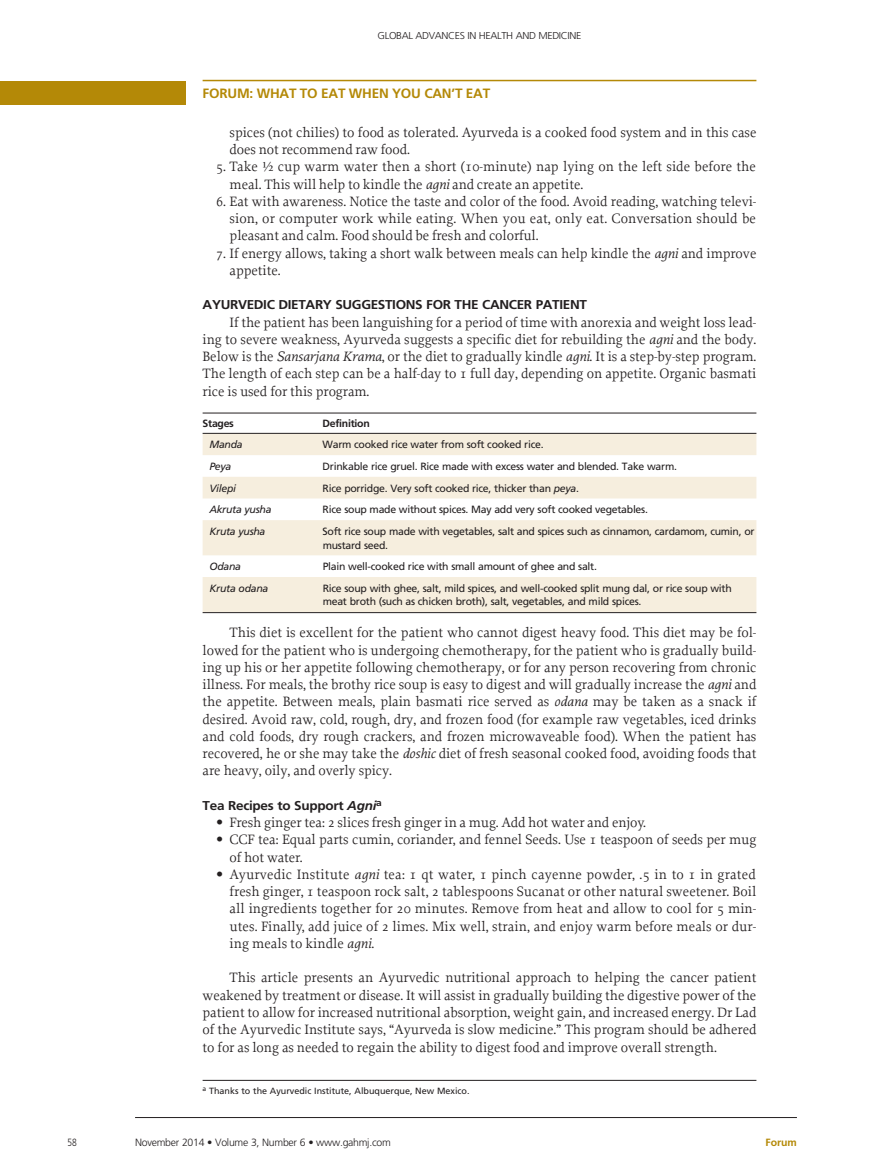
<style>
.page{position:relative;width:878px;height:1175px;background:#fff}
.page>*{position:absolute;margin:0;border:0;box-sizing:border-box;transform-origin:0 0}
.t1{font:14.25px/17.2px "Proforma";letter-spacing:-.005em;color:#231f20;text-align:justify}
.t2{font:700 13.5px "Frutiger AACN";letter-spacing:-.015em;color:#b48907}
.t3{font:700 12.9px "Frutiger AACN";letter-spacing:-.025em;color:#231f20;scale:1.05 1}
.t4{font:10.5px/13.5px "Frutiger AACN";letter-spacing:-.025em;color:#231f20}
.t5{font:italic 10.5px "Frutiger AACN";letter-spacing:-.025em;color:#231f20}
.t6{font:300 10.5px "Frutiger AACN";letter-spacing:-.025em;color:#231f20}
.t7{font:700 10.5px "Frutiger AACN";letter-spacing:-.025em;color:#231f20}
.t8{font:700 10.5px "Frutiger AACN";color:#b48907}
.t9{font:300 10.5px "Frutiger AACN";letter-spacing:-.025em;color:#231f20;scale:.8 1}
.t10{font:300 10.05px "Frutiger AACN";letter-spacing:-.035em;color:#231f20;scale:1.05 1}
.t11{font:9px "Frutiger AACN";color:#231f20}
.s1{font-family:"Adobe Garamond Pro"}
.s2{font-style:italic}
.s3{font-family:"Frutiger AACN"}
</style>
<div class="page">
<hr style="left:135px;top:1117px;width:661px;height:1px;background:#231f20">
<div style="left:0;top:81px;width:186px;height:23px;background:#b48907"></div>
<hr style="left:202px;top:80px;width:554px;height:1px;background:#b48907">
<hr style="left:202px;top:1080px;width:554px;height:1px;background:#231f20">
<svg style="left:202px;top:434px;width:554px;height:178px;fill:#f6eede"></svg>
<hr style="left:202px;top:433px;width:554px;height:1px;background:#231f20">
<hr style="left:202px;top:413px;width:554px;height:1px;background:#231f20">
<hr style="left:202px;top:612px;width:554px;height:1px;background:#231f20">
<p class="t10" style="left:377px;top:30px;width:196px">GLOBAL ADVANCES IN HEALTH AND MEDICINE</p>
<p class="t2" style="left:202px;top:86px;width:289px">FORUM: WHAT TO EAT WHEN YOU CAN’T EAT</p>
<p class="t1" style="left:230px;top:123px;width:528px">spices (not chilies) to food as tolerated. Ayurveda is a cooked food system and in this case does not recommend raw food.</p>
<p class="t1" style="left:230px;top:158px;width:528px;text-indent:-13px">5. Take <span class="s1">½</span> cup warm water then a short (10-minute) nap lying on the left side before the meal. This will help to kindle the <span class="s2">agni</span> and create an appetite.</p>
<p class="t1" style="left:230px;top:192px;width:528px;text-indent:-13px">6. Eat with awareness. Notice the taste and color of the food. Avoid reading, watching televi&shy;sion, or computer work while eating. When you eat, only eat. Conversation should be pleasant and calm. Food should be fresh and colorful.</p>
<p class="t1" style="left:230px;top:244px;width:528px;text-indent:-13px">7. If energy allows, taking a short walk between meals can help kindle the <span class="s2">agni</span> and improve appetite.</p>
<p class="t3" style="left:202px;top:297px;width:367px">AYURVEDIC DIETARY SUGGESTIONS FOR THE CANCER PATIENT</p>
<p class="t1" style="left:202px;top:313px;width:555px;text-indent:27px">If the patient has been languishing for a period of time with anorexia and weight loss lead&shy;ing to severe weakness, Ayurveda suggests a specific diet for rebuilding the <span class="s2">agni</span> and the body.<br>Below is the <span class="s2">Sansarjana Krama</span>, or the diet to gradually kindle <span class="s2">agni</span>. It is a step-by-step program.<br>The length of each step can be a half-day to 1 full day, depending on appetite. Organic basmati rice is used for this program.</p>
<p class="t7" style="left:202px;top:417px;width:33px">Stages</p>
<p class="t7" style="left:322px;top:417px;width:49px">Definition</p>
<p class="t5" style="left:209px;top:438px;width:35px">Manda</p>
<p class="t4" style="left:322px;top:438px;width:222px">Warm cooked rice water from soft cooked rice.</p>
<p class="t5" style="left:209px;top:460px;width:23px">Peya</p>
<p class="t4" style="left:322px;top:459px;width:356px">Drinkable rice gruel. Rice made with excess water and blended. Take warm.</p>
<p class="t5" style="left:209px;top:482px;width:28px">Vilepi</p>
<p class="t4" style="left:322px;top:481px;width:258px">Rice porridge. Very soft cooked rice, thicker than <span class="s2">peya</span>.</p>
<p class="t5" style="left:209px;top:503px;width:64px">Akruta yusha</p>
<p class="t4" style="left:322px;top:503px;width:327px">Rice soup made without spices. May add very soft cooked vegetables.</p>
<p class="t5" style="left:209px;top:525px;width:58px">Kruta yusha</p>
<p class="t4" style="left:322px;top:524px;width:433px">Soft rice soup made with vegetables, salt and spices such as cinnamon, cardamom, cumin, or mustard seed.</p>
<p class="t5" style="left:209px;top:560px;width:33px">Odana</p>
<p class="t4" style="left:322px;top:560px;width:276px">Plain well-cooked rice with small amount of ghee and salt.</p>
<p class="t5" style="left:209px;top:582px;width:60px">Kruta odana</p>
<p class="t4" style="left:323px;top:581px;width:410px">Rice soup with ghee, salt, mild spices, and well-cooked split mung dal, or rice soup with meat broth (such as chicken broth), salt, vegetables, and mild spices.</p>
<p class="t1" style="left:202px;top:624px;width:555px;text-indent:27px">This diet is excellent for the patient who cannot digest heavy food. This diet may be fol&shy;lowed for the patient who is undergoing chemotherapy, for the patient who is gradually build&shy;ing up his or her appetite following chemotherapy, or for any person recovering from chronic illness. For meals, the brothy rice soup is easy to digest and will gradually increase the <span class="s2">agni</span> and the appetite. Between meals, plain basmati rice served as <span class="s2">odana</span> may be taken as a snack if desired. Avoid raw, cold, rough, dry, and frozen food (for example raw vegetables, iced drinks and cold foods, dry rough crackers, and frozen microwaveable food). When the patient has recovered, he or she may take the <span class="s2">doshic</span> diet of fresh seasonal cooked food, avoiding foods that are heavy, oily, and overly spicy.</p>
<p class="t3" style="left:202px;top:797px;width:172px">Tea Recipes to Support <span class="s2">Agni</span><sup>a</sup></p>
<p class="t1" style="left:216px;top:813px;width:431px"><span class="s3">•</span> Fresh ginger tea: 2 slices fresh ginger in a mug. Add hot water and enjoy.</p>
<p class="t1" style="left:229px;top:831px;width:528px;text-indent:-13px"><span class="s3">•</span> CCF tea: Equal parts cumin, coriander, and fennel Seeds. Use 1 teaspoon of seeds per mug of hot water.</p>
<p class="t1" style="left:229px;top:865px;width:528px;text-indent:-13px"><span class="s3">•</span> Ayurvedic Institute <span class="s2">agni</span> tea: 1 qt water, 1 pinch cayenne powder, .5 in to 1 in grated fresh ginger, 1 teaspoon rock salt, 2 tablespoons Sucanat or other natural sweetener. Boil all ingredients together for 20 minutes. Remove from heat and allow to cool for 5 min&shy;utes. Finally, add juice of 2 limes. Mix well, strain, and enjoy warm before meals or dur&shy;ing meals to kindle <span class="s2">agni</span>.</p>
<p class="t1" style="left:202px;top:969px;width:555px;text-indent:27px">This article presents an Ayurvedic nutritional approach to helping the cancer patient weakened by treatment or disease. It will assist in gradually building the digestive power of the patient to allow for increased nutritional absorption, weight gain, and increased energy. Dr Lad of the Ayurvedic Institute says, “Ayurveda is slow medicine.” This program should be adhered to for as long as needed to regain the ability to digest food and improve overall strength.</p>
<p class="t11" style="left:202px;top:1085px;width:268px"><sup>a</sup> Thanks to the Ayurvedic Institute, Albuquerque, New Mexico.</p>
<p class="t9" style="left:68px;top:1136px;width:13px">58</p>
<p class="t6" style="left:135px;top:1136px;width:257px">November 2014 • Volume 3, Number 6 • www.gahmj.com</p>
<p class="t8" style="left:765px;top:1136px;width:33px">Forum</p>
</div>
